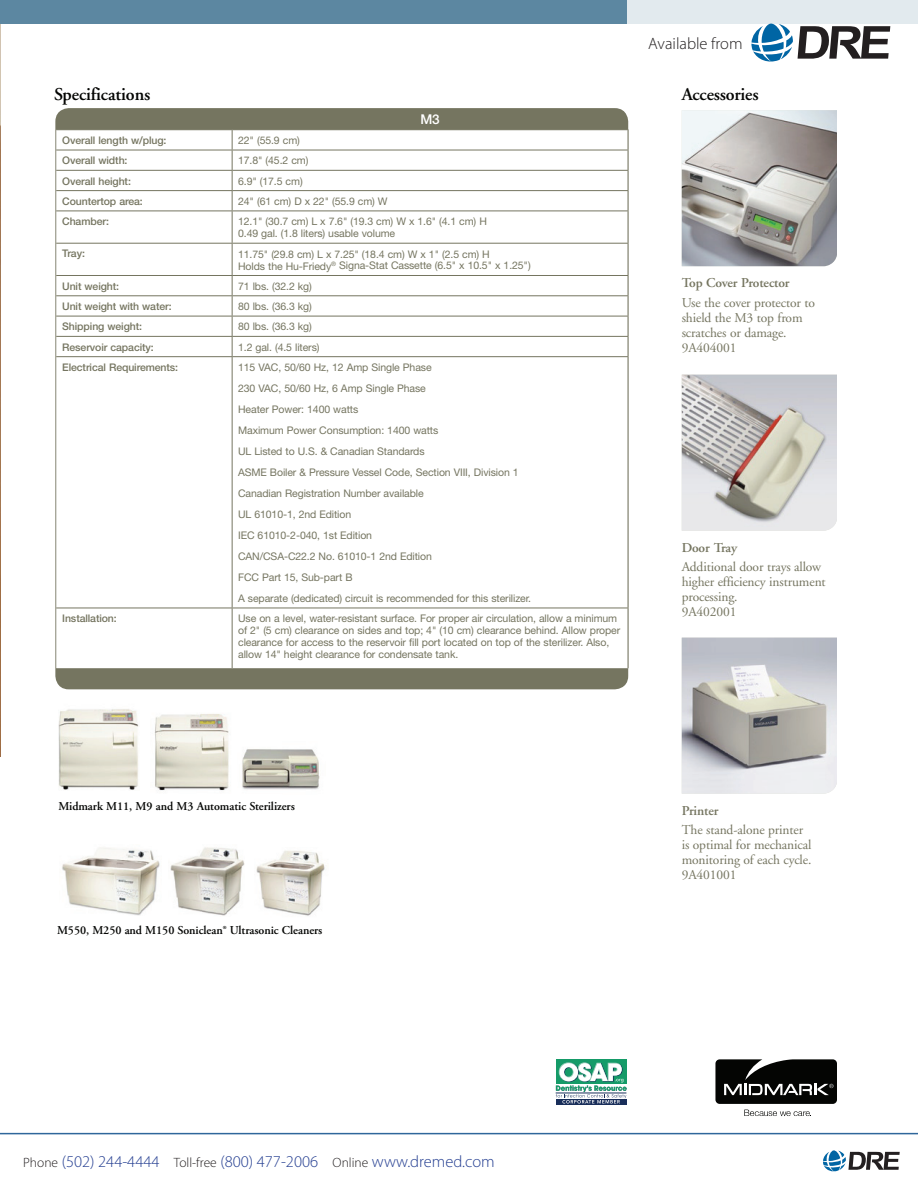
<style>
.page{position:relative;width:918px;height:1188px;background:#fff}
.page>*{position:absolute;margin:0;border:0;box-sizing:border-box;transform-origin:0 0}
.t1{font:600 18px "Adobe Garamond";letter-spacing:-.005em;color:#040503}
.t2{font:300 16.5px "Myriad Pro";color:#243e91}
.t3{font:300 16.5px "Myriad Pro";color:#231f20}
.t4{font:13.5px/15px "Adobe Garamond";letter-spacing:-.01em;color:#757560}
.t5{font:600 13.5px "Adobe Garamond";letter-spacing:-.01em;color:#757560}
.t6{font:500 13.5px "Helvetica Neue";color:#fff}
.t7{font:600 12px "Adobe Garamond Pro";letter-spacing:-.005em;color:#040503}
.t8{font:600 12px "Adobe Garamond";letter-spacing:-.005em;color:#040503}
.t9{font:10.5px/21px "Helvetica Neue";letter-spacing:-.01em;color:#757560}
.t10{font:500 10.5px "Helvetica Neue";letter-spacing:-.01em;color:#757560}
.s1{font-size:13.5px;color:#231f20}
</style>
<div class="page">
<img style="left:0;top:24px;width:1px;height:733px">
<div style="left:0;top:0;width:918px;height:24px;background:#5c87a1"></div>
<svg style="left:715px;top:1059px;width:122px;height:45px"></svg>
<svg style="left:744px;top:1110px;width:67px;height:6px"></svg>
<div style="left:55px;top:108px;width:573px;height:581px;background:#757560;border-radius:14px"></div>
<div style="left:56px;top:130px;width:572px;height:538px;background:#fff"></div>
<hr style="left:56px;top:150px;width:176px;height:1px;background:#757560">
<hr style="left:232px;top:150px;width:396px;height:1px;background:#757560">
<hr style="left:56px;top:170px;width:176px;height:1px;background:#757560">
<hr style="left:232px;top:170px;width:396px;height:1px;background:#757560">
<hr style="left:56px;top:190px;width:176px;height:1px;background:#757560">
<hr style="left:232px;top:190px;width:396px;height:1px;background:#757560">
<hr style="left:56px;top:211px;width:176px;height:1px;background:#757560">
<hr style="left:232px;top:211px;width:396px;height:1px;background:#757560">
<hr style="left:56px;top:243px;width:176px;height:1px;background:#757560">
<hr style="left:232px;top:243px;width:396px;height:1px;background:#757560">
<hr style="left:56px;top:275px;width:176px;height:1px;background:#757560">
<hr style="left:232px;top:275px;width:396px;height:1px;background:#757560">
<hr style="left:56px;top:295px;width:176px;height:1px;background:#757560">
<hr style="left:232px;top:295px;width:396px;height:1px;background:#757560">
<hr style="left:56px;top:316px;width:176px;height:1px;background:#757560">
<hr style="left:232px;top:316px;width:396px;height:1px;background:#757560">
<hr style="left:56px;top:336px;width:176px;height:1px;background:#757560">
<hr style="left:232px;top:336px;width:396px;height:1px;background:#757560">
<hr style="left:56px;top:356px;width:176px;height:1px;background:#757560">
<hr style="left:232px;top:356px;width:396px;height:1px;background:#757560">
<hr style="left:56px;top:608px;width:176px;height:1px;background:#757560">
<hr style="left:232px;top:608px;width:396px;height:1px;background:#757560">
<svg style="left:232px;top:130px;width:1px;height:81px"></svg>
<svg style="left:628px;top:130px;width:1px;height:81px"></svg>
<hr style="left:232px;top:211px;width:1px;height:32px;background:#757560">
<hr style="left:628px;top:211px;width:1px;height:32px;background:#757560">
<hr style="left:232px;top:244px;width:1px;height:31px;background:#757560">
<hr style="left:628px;top:244px;width:1px;height:31px;background:#757560">
<svg style="left:232px;top:276px;width:1px;height:80px"></svg>
<svg style="left:628px;top:276px;width:1px;height:80px"></svg>
<hr style="left:232px;top:357px;width:1px;height:251px;background:#757560">
<hr style="left:628px;top:357px;width:1px;height:251px;background:#757560">
<hr style="left:232px;top:608px;width:1px;height:60px;background:#757560">
<hr style="left:628px;top:608px;width:1px;height:60px;background:#757560">
<img style="left:682px;top:110px;width:155px;height:156px">
<img style="left:682px;top:638px;width:155px;height:156px">
<img style="left:682px;top:375px;width:155px;height:156px">
<div style="left:556px;top:1099px;width:70px;height:6px;background:#192e5a"></div>
<div style="left:556px;top:1060px;width:70px;height:24px;background:#159b68"></div>
<svg style="left:556px;top:1062px;width:71px;height:42px"></svg>
<img style="left:242px;top:749px;width:78px;height:41px">
<img style="left:59px;top:709px;width:80px;height:81px">
<img style="left:154px;top:714px;width:75px;height:77px">
<img style="left:256px;top:850px;width:69px;height:66px">
<img style="left:170px;top:847px;width:74px;height:69px">
<img style="left:62px;top:847px;width:98px;height:68px">
<svg style="left:823px;top:1150px;width:77px;height:21px"></svg>
<hr style="left:0;top:1133px;width:918px;height:1px;background:#2f679b">
<svg style="left:627px;top:0;width:291px;height:30px;fill:#e2eaee"></svg>
<svg style="left:751px;top:24px;width:139px;height:38px"></svg>
<h1 class="t1" style="left:54px;top:85px;width:98px">Specifications</h1>
<p class="t6" style="left:420px;top:111px;width:21px">M3</p>
<p class="t10" style="left:62px;top:134px;width:106px">Overall length w/plug:</p>
<p class="t9" style="left:238px;top:130px;width:63px">22" (55.9 cm)</p>
<p class="t10" style="left:62px;top:154px;width:67px">Overall width:</p>
<p class="t9" style="left:238px;top:150px;width:72px">17.8" (45.2 cm)</p>
<p class="t10" style="left:62px;top:175px;width:70px">Overall height:</p>
<p class="t9" style="left:238px;top:170px;width:66px">6.9" (17.5 cm)</p>
<p class="t10" style="left:62px;top:195px;width:82px">Countertop area:</p>
<p class="t9" style="left:238px;top:191px;width:151px">24" (61 cm) D x 22" (55.9 cm) W</p>
<p class="t10" style="left:62px;top:215px;width:48px">Chamber:</p>
<p class="t9" style="left:238px;top:215px;width:250px;line-height:12px">12.1" (30.7 cm) L x 7.6" (19.3 cm) W x 1.6" (4.1 cm) H<br>0.49 gal. (1.8 liters) usable volume</p>
<p class="t10" style="left:62px;top:247px;width:24px">Tray:</p>
<p class="t9" style="left:238px;top:248px;width:294px;line-height:12px">11.75" (29.8 cm) L x 7.25" (18.4 cm) W x 1" (2.5 cm) H<br>Holds the Hu-Friedy<sup>®</sup> Signa-Stat Cassette (6.5" x 10.5" x 1.25")</p>
<p class="t10" style="left:62px;top:280px;width:58px">Unit weight:</p>
<p class="t9" style="left:238px;top:275px;width:75px">71 lbs. (32.2 kg)</p>
<p class="t10" style="left:62px;top:300px;width:111px">Unit weight with water:</p>
<p class="t9" style="left:238px;top:296px;width:75px">80 lbs. (36.3 kg)</p>
<p class="t10" style="left:62px;top:320px;width:81px">Shipping weight:</p>
<p class="t9" style="left:238px;top:316px;width:75px">80 lbs. (36.3 kg)</p>
<p class="t10" style="left:62px;top:341px;width:93px">Reservoir capacity:</p>
<p class="t9" style="left:238px;top:336px;width:83px">1.2 gal. (4.5 liters)</p>
<p class="t10" style="left:62px;top:361px;width:117px">Electrical Requirements:</p>
<p class="t9" style="left:238px;top:357px;width:295px">115 VAC, 50/60 Hz, 12 Amp Single Phase<br>230 VAC, 50/60 Hz, 6 Amp Single Phase<br>Heater Power: 1400 watts<br>Maximum Power Consumption: 1400 watts<br>UL Listed to U.S. &amp; Canadian Standards<br>ASME Boiler &amp; Pressure Vessel Code, Section VIII, Division 1<br>Canadian Registration Number available<br>UL 61010-1, 2nd Edition<br>IEC 61010-2-040, 1st Edition<br>CAN/CSA-C22.2 No. 61010-1 2nd Edition<br>FCC Part 15, Sub-part B<br>A separate (dedicated) circuit is recommended for this sterilizer.</p>
<p class="t10" style="left:62px;top:612px;width:56px">Installation:</p>
<p class="t9" style="left:238px;top:612px;width:384px;line-height:12px">Use on a level, water-resistant surface. For proper air circulation, allow a minimum of 2" (5 cm) clearance on sides and top; 4" (10 cm) clearance behind. Allow proper clearance for access to the reservoir fill port located on top of the sterilizer. Also, allow 14" height clearance for condensate tank.</p>
<h2 class="t3" style="left:648px;top:34px;width:96px">Available from</h2>
<h1 class="t1" style="left:682px;top:84px;width:78px">Accessories</h1>
<p class="t5" style="left:682px;top:276px;width:109px">Top Cover Protector</p>
<p class="t4" style="left:682px;top:295px;width:135px">Use the cover protector to shield the M3 top from scratches or damage.<br>9A404001</p>
<p class="t5" style="left:682px;top:540px;width:57px">Door Tray</p>
<p class="t4" style="left:682px;top:560px;width:146px">Additional door trays allow higher efficiency instrument processing.<br>9A402001</p>
<p class="t8" style="left:58px;top:799px;width:238px">Midmark M11, M9 and M3 Automatic Sterilizers</p>
<p class="t7" style="left:57px;top:924px;width:267px">M550, M250 and M150 Soniclean® Ultrasonic Cleaners</p>
<p class="t5" style="left:682px;top:803px;width:38px">Printer</p>
<p class="t4" style="left:682px;top:823px;width:131px">The stand-alone printer is optimal for mechanical monitoring of each cycle.<br>9A401001</p>
<h2 class="t2" style="left:23px;top:1153px;width:473px"><span class="s1">Phone</span> (502) 244-4444 <span class="s1">Toll-free</span> (800) 477-2006 <span class="s1">Online</span> www.dremed.com</h2>
</div>
